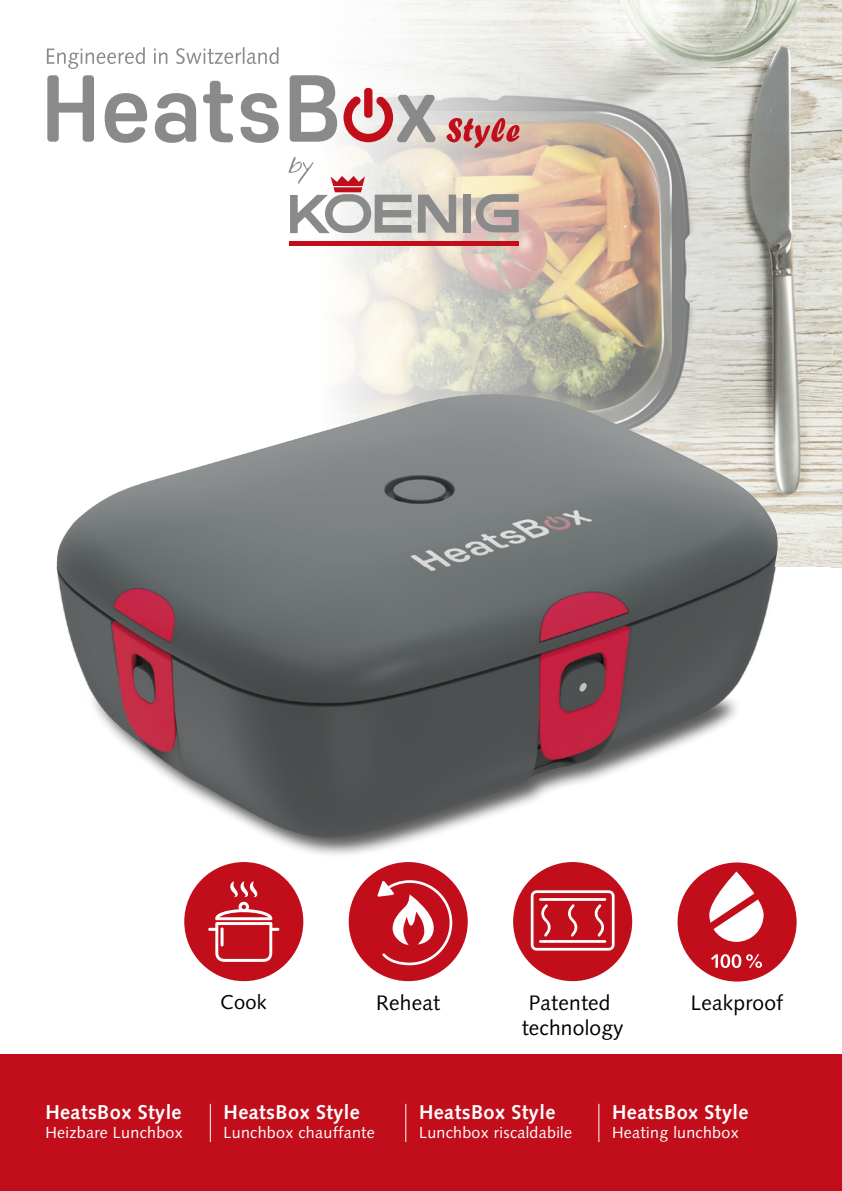
<style>
.page{position:relative;width:842px;height:1191px;background:#fff}
.page>*{position:absolute;margin:0;border:0;box-sizing:border-box;transform-origin:0 0}
.t1{font:21px/25.2px "Syntax LT Std";letter-spacing:.01em;color:#000;text-align:center}
.t2{font:700 20px "Syntax LT Std";letter-spacing:.02em;color:#fff}
.t3{font:20px "Syntax LT Std";color:#000}
.t4{font:16px "Syntax LT Std";letter-spacing:.02em;color:#fff}
</style>
<div class="page">
<img style="left:289px;top:0;width:553px;height:567px">
<img style="left:56px;top:567px;width:720px;height:317px">
<img style="left:56px;top:394px;width:722px;height:173px">
<div style="left:0;top:1054px;width:842px;height:137px;background:#c20e1a"></div>
<hr style="left:210px;top:1103px;width:1px;height:39px;background:#fff">
<hr style="left:405px;top:1103px;width:1px;height:39px;background:#fff">
<hr style="left:598px;top:1103px;width:1px;height:39px;background:#fff">
<svg style="left:47px;top:75px;width:47px;height:67px"></svg>
<svg style="left:105px;top:93px;width:42px;height:50px"></svg>
<svg style="left:155px;top:93px;width:42px;height:50px"></svg>
<svg style="left:203px;top:81px;width:30px;height:61px"></svg>
<svg style="left:240px;top:93px;width:39px;height:50px"></svg>
<svg style="left:290px;top:75px;width:47px;height:67px"></svg>
<div style="left:364px;top:88px;width:8px;height:30px;background:#c20e1a;border-radius:4px"></div>
<svg style="left:343px;top:95px;width:93px;height:47px"></svg>
<svg style="left:418px;top:195px;width:38px;height:38px"></svg>
<div style="left:463px;top:195px;width:8px;height:38px;background:#8a8a8a"></div>
<div style="left:290px;top:241px;width:229px;height:5px;background:#c20e1a"></div>
<svg style="left:476px;top:194px;width:43px;height:38px;background:#aea39d"></svg>
<svg style="left:288px;top:157px;width:124px;height:76px"></svg>
<svg style="left:47px;top:47px;width:98px;height:22px"></svg>
<svg style="left:154px;top:49px;width:13px;height:15px"></svg>
<svg style="left:176px;top:47px;width:103px;height:17px"></svg>
<svg style="left:446px;top:118px;width:73px;height:30px;background:#cc7e7e"></svg>
<div style="left:349px;top:862px;width:119px;height:119px;background:#c20e1a;border-radius:50%"></div>
<svg style="left:377px;top:879px;width:77px;height:87px"></svg>
<div style="left:677px;top:862px;width:120px;height:119px;background:#c20e1a;border-radius:50%"></div>
<svg style="left:711px;top:954px;width:51px;height:14px"></svg>
<svg style="left:709px;top:871px;width:55px;height:71px"></svg>
<svg style="left:709px;top:881px;width:55px;height:57px"></svg>
<div style="left:184px;top:862px;width:119px;height:119px;background:#c20e1a;border-radius:50%"></div>
<svg style="left:208px;top:881px;width:71px;height:81px"></svg>
<div style="left:513px;top:862px;width:119px;height:119px;background:#c20e1a;border-radius:50%"></div>
<svg style="left:530px;top:890px;width:85px;height:61px"></svg>
<p class="t2" style="left:45px;top:1100px;width:138px">HeatsBox Style</p>
<p class="t4" style="left:45px;top:1123px;width:139px">Heizbare Lunchbox</p>
<p class="t3" style="left:221px;top:990px;width:48px">Cook</p>
<h1 class="t1" style="left:376px;top:990px;width:65px">Reheat</h1>
<h1 class="t1" style="left:522px;top:990px;width:104px">Patented technology</h1>
<h1 class="t1" style="left:691px;top:990px;width:94px">Leakproof</h1>
<p class="t2" style="left:224px;top:1100px;width:138px">HeatsBox Style</p>
<p class="t4" style="left:224px;top:1123px;width:153px">Lunchbox chauffante</p>
<p class="t2" style="left:419px;top:1100px;width:138px">HeatsBox Style</p>
<p class="t4" style="left:419px;top:1123px;width:155px">Lunchbox riscaldabile</p>
<p class="t2" style="left:612px;top:1100px;width:138px">HeatsBox Style</p>
<p class="t4" style="left:612px;top:1123px;width:128px">Heating lunchbox</p>
</div>
